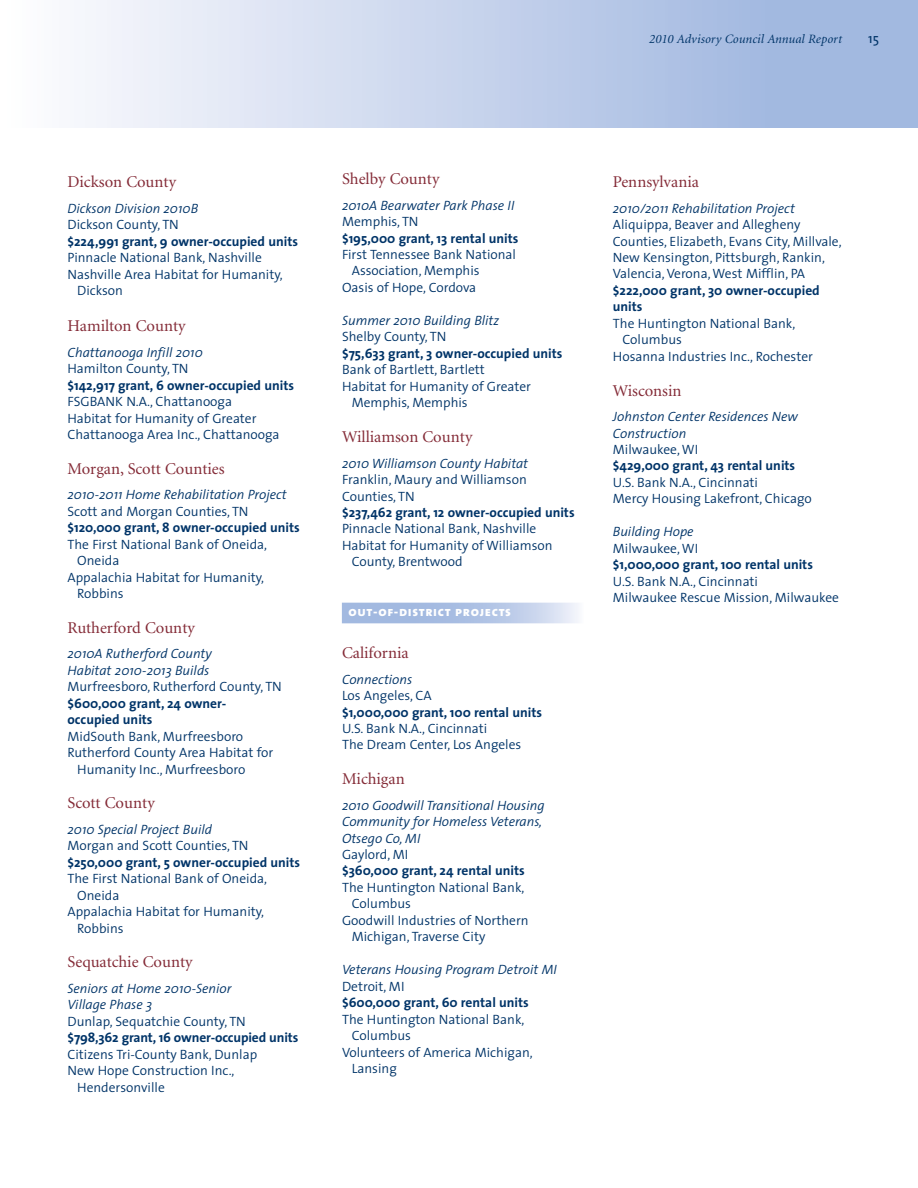
<style>
.page{position:relative;width:918px;height:1188px;background:#fff}
.page>*{position:absolute;margin:0;border:0;box-sizing:border-box;transform-origin:0 0}
.t1{font:16.5px "Minion";color:#842b37}
.t2{font:300 13.5px/16.5px "The Sans";color:#003468}
.t3{font:700 13.5px/16.5px "The Sans";color:#003468}
.t4{font:italic 300 13.5px/16.5px "The Sans";color:#003468}
.t5{font:13.5px "The Sans Extra Bold Caps";letter-spacing:.05em;color:#fff}
.t6{font:13.5px "The Sans";color:#003468}
.t7{font:italic 12.75px "Minion";letter-spacing:.01em;color:#003468}
</style>
<div class="page">
<svg style="left:342px;top:603px;width:236px;height:20px;background:#b4c6e6"></svg>
<div style="left:0;top:0;width:918px;height:128px;background:linear-gradient(to right,#fdfcfe,#96afdc)"></div>
<p class="t7" style="left:649px;top:32px;width:194px">2010 Advisory Council Annual Report</p>
<p class="t6" style="left:868px;top:27px;width:12px">15</p>
<p class="t1" style="left:68px;top:174px;width:110px">Dickson County</p>
<p class="t4" style="left:68px;top:200px;width:132px">Dickson Division 2010B</p>
<p class="t2" style="left:68px;top:216px;width:113px">Dickson County, TN</p>
<p class="t3" style="left:68px;top:233px;width:232px">$224,991 grant, 9 owner-occupied units</p>
<p class="t2" style="left:68px;top:249px;width:196px">Pinnacle National Bank, Nashville</p>
<p class="t2" style="left:68px;top:266px;width:217px">Nashville Area Habitat for Humanity,</p>
<p class="t2" style="left:77px;top:282px;width:47px">Dickson</p>
<p class="t1" style="left:68px;top:318px;width:120px">Hamilton County</p>
<p class="t4" style="left:68px;top:344px;width:137px">Chattanooga Infill 2010</p>
<p class="t2" style="left:68px;top:360px;width:123px">Hamilton County, TN</p>
<p class="t3" style="left:68px;top:377px;width:228px">$142,917 grant, 6 owner-occupied units</p>
<p class="t2" style="left:68px;top:393px;width:214px">FSGBANK N.A., Chattanooga<br>Habitat for Humanity of Greater<br>Chattanooga Area Inc., Chattanooga</p>
<p class="t1" style="left:68px;top:461px;width:159px">Morgan, Scott Counties</p>
<p class="t4" style="left:68px;top:486px;width:221px">2010-2011 Home Rehabilitation Project</p>
<p class="t2" style="left:68px;top:503px;width:183px">Scott and Morgan Counties, TN</p>
<p class="t3" style="left:68px;top:519px;width:234px">$120,000 grant, 8 owner-occupied units</p>
<p class="t2" style="left:68px;top:536px;width:201px">The First National Bank of Oneida,</p>
<p class="t2" style="left:77px;top:552px;width:44px">Oneida</p>
<p class="t2" style="left:68px;top:569px;width:198px">Appalachia Habitat for Humanity,</p>
<p class="t2" style="left:77px;top:585px;width:48px">Robbins</p>
<p class="t1" style="left:68px;top:620px;width:129px">Rutherford County</p>
<p class="t4" style="left:68px;top:645px;width:146px">2010A Rutherford County<br>Habitat 2010-2013 Builds</p>
<p class="t2" style="left:68px;top:678px;width:216px">Murfreesboro, Rutherford County, TN</p>
<p class="t3" style="left:68px;top:695px;width:160px">$600,000 grant, 24 owner&shy;occupied units</p>
<p class="t2" style="left:68px;top:728px;width:177px">MidSouth Bank, Murfreesboro</p>
<p class="t2" style="left:68px;top:744px;width:207px">Rutherford County Area Habitat for</p>
<p class="t2" style="left:77px;top:761px;width:170px">Humanity Inc., Murfreesboro</p>
<p class="t1" style="left:68px;top:795px;width:89px">Scott County</p>
<p class="t4" style="left:68px;top:821px;width:146px">2010 Special Project Build</p>
<p class="t2" style="left:68px;top:837px;width:183px">Morgan and Scott Counties, TN</p>
<p class="t3" style="left:68px;top:854px;width:234px">$250,000 grant, 5 owner-occupied units</p>
<p class="t2" style="left:68px;top:870px;width:201px">The First National Bank of Oneida,</p>
<p class="t2" style="left:77px;top:887px;width:44px">Oneida</p>
<p class="t2" style="left:68px;top:903px;width:198px">Appalachia Habitat for Humanity,</p>
<p class="t2" style="left:77px;top:920px;width:48px">Robbins</p>
<p class="t1" style="left:68px;top:954px;width:127px">Sequatchie County</p>
<p class="t4" style="left:68px;top:980px;width:166px">Seniors at Home 2010-Senior<br>Village Phase 3</p>
<p class="t2" style="left:68px;top:1013px;width:180px">Dunlap, Sequatchie County, TN</p>
<p class="t3" style="left:68px;top:1029px;width:232px">$798,362 grant, 16 owner-occupied units</p>
<p class="t2" style="left:68px;top:1046px;width:191px">Citizens Tri-County Bank, Dunlap</p>
<p class="t2" style="left:68px;top:1062px;width:169px">New Hope Construction Inc.,</p>
<p class="t2" style="left:77px;top:1079px;width:89px">Hendersonville</p>
<p class="t1" style="left:342px;top:171px;width:99px">Shelby County</p>
<p class="t4" style="left:342px;top:196px;width:174px">2010A Bearwater Park Phase II</p>
<p class="t2" style="left:342px;top:213px;width:78px">Memphis, TN</p>
<p class="t3" style="left:342px;top:229px;width:178px">$195,000 grant, 13 rental units</p>
<p class="t2" style="left:342px;top:246px;width:176px">First Tennessee Bank National</p>
<p class="t2" style="left:352px;top:262px;width:129px">Association, Memphis</p>
<p class="t2" style="left:342px;top:279px;width:136px">Oasis of Hope, Cordova</p>
<p class="t4" style="left:342px;top:312px;width:159px">Summer 2010 Building Blitz</p>
<p class="t2" style="left:342px;top:328px;width:106px">Shelby County, TN</p>
<p class="t3" style="left:342px;top:345px;width:222px">$75,633 grant, 3 owner-occupied units</p>
<p class="t2" style="left:342px;top:361px;width:144px">Bank of Bartlett, Bartlett</p>
<p class="t2" style="left:342px;top:378px;width:190px">Habitat for Humanity of Greater</p>
<p class="t2" style="left:352px;top:394px;width:117px">Memphis, Memphis</p>
<p class="t1" style="left:342px;top:429px;width:132px">Williamson County</p>
<p class="t4" style="left:342px;top:454px;width:188px">2010 Williamson County Habitat</p>
<p class="t2" style="left:342px;top:471px;width:186px">Franklin, Maury and Williamson<br>Counties, TN</p>
<p class="t3" style="left:342px;top:504px;width:234px">$237,462 grant, 12 owner-occupied units</p>
<p class="t2" style="left:342px;top:520px;width:196px">Pinnacle National Bank, Nashville</p>
<p class="t2" style="left:342px;top:537px;width:212px">Habitat for Humanity of Williamson</p>
<p class="t2" style="left:352px;top:553px;width:112px">County, Brentwood</p>
<p class="t5" style="left:349px;top:600px;width:164px">out-of-district projects</p>
<p class="t1" style="left:342px;top:645px;width:68px">California</p>
<p class="t4" style="left:342px;top:670px;width:72px">Connections</p>
<p class="t2" style="left:342px;top:687px;width:91px">Los Angeles, CA</p>
<p class="t3" style="left:342px;top:703px;width:202px">$1,000,000 grant, 100 rental units</p>
<p class="t2" style="left:342px;top:720px;width:181px">U.S. Bank N.A., Cincinnati<br>The Dream Center, Los Angeles</p>
<p class="t1" style="left:342px;top:771px;width:64px">Michigan</p>
<p class="t4" style="left:342px;top:796px;width:204px">2010 Goodwill Transitional Housing<br>Community for Homeless Veterans,<br>Otsego Co, MI</p>
<p class="t2" style="left:342px;top:846px;width:68px">Gaylord, MI</p>
<p class="t3" style="left:342px;top:862px;width:184px">$360,000 grant, 24 rental units</p>
<p class="t2" style="left:342px;top:879px;width:184px">The Huntington National Bank,</p>
<p class="t2" style="left:352px;top:895px;width:61px">Columbus</p>
<p class="t2" style="left:342px;top:912px;width:188px">Goodwill Industries of Northern</p>
<p class="t2" style="left:352px;top:928px;width:135px">Michigan, Traverse City</p>
<p class="t4" style="left:342px;top:961px;width:216px">Veterans Housing Program Detroit MI</p>
<p class="t2" style="left:342px;top:978px;width:64px">Detroit, MI</p>
<p class="t3" style="left:342px;top:994px;width:188px">$600,000 grant, 60 rental units</p>
<p class="t2" style="left:342px;top:1011px;width:184px">The Huntington National Bank,</p>
<p class="t2" style="left:352px;top:1027px;width:61px">Columbus</p>
<p class="t2" style="left:342px;top:1044px;width:192px">Volunteers of America Michigan,</p>
<p class="t2" style="left:352px;top:1060px;width:47px">Lansing</p>
<p class="t1" style="left:613px;top:174px;width:88px">Pennsylvania</p>
<p class="t4" style="left:613px;top:199px;width:184px">2010/2011 Rehabilitation Project</p>
<p class="t2" style="left:613px;top:216px;width:230px">Aliquippa, Beaver and Allegheny Counties, Elizabeth, Evans City, Millvale, New Kensington, Pittsburgh, Rankin, Valencia, Verona, West Mifflin, PA</p>
<p class="t3" style="left:613px;top:282px;width:208px">$222,000 grant, 30 owner-occupied units</p>
<p class="t2" style="left:613px;top:315px;width:184px">The Huntington National Bank,</p>
<p class="t2" style="left:623px;top:331px;width:61px">Columbus</p>
<p class="t2" style="left:613px;top:348px;width:202px">Hosanna Industries Inc., Rochester</p>
<p class="t1" style="left:613px;top:382px;width:70px">Wisconsin</p>
<p class="t4" style="left:613px;top:408px;width:187px">Johnston Center Residences New<br>Construction</p>
<p class="t2" style="left:613px;top:441px;width:87px">Milwaukee, WI</p>
<p class="t3" style="left:613px;top:457px;width:184px">$429,000 grant, 43 rental units</p>
<p class="t2" style="left:613px;top:474px;width:201px">U.S. Bank N.A., Cincinnati<br>Mercy Housing Lakefront, Chicago</p>
<p class="t4" style="left:613px;top:523px;width:82px">Building Hope</p>
<p class="t2" style="left:613px;top:540px;width:87px">Milwaukee, WI</p>
<p class="t3" style="left:613px;top:556px;width:202px">$1,000,000 grant, 100 rental units</p>
<p class="t2" style="left:613px;top:573px;width:228px">U.S. Bank N.A., Cincinnati<br>Milwaukee Rescue Mission, Milwaukee</p>
</div>
